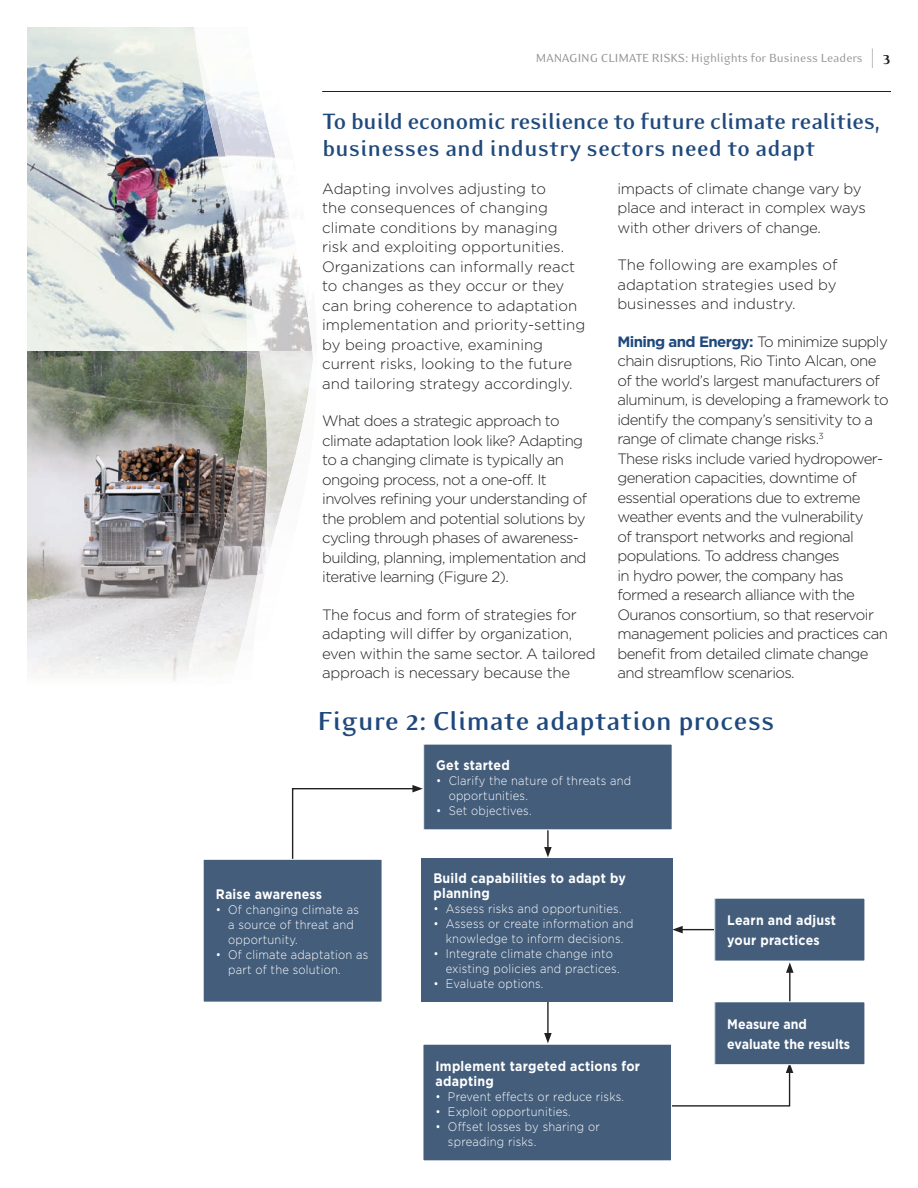
<style>
.page{position:relative;width:918px;height:1188px;background:#fff}
.page>*{position:absolute;margin:0;border:0;box-sizing:border-box;transform-origin:0 0}
.t1{font:700 30px "Eidetic Modern OT";letter-spacing:-.005em;color:#1f497d}
.t2{font:700 25.5px/27px "Eidetic Modern OT";letter-spacing:-.02em;color:#1f497d}
.t3{font:300 15px/19.5px "Gotham";letter-spacing:-.04em;color:#231f20}
.t4{font:300 15px/19.5px "Gotham";color:#231f20}
.t5{font:300 15px/19.5px "Gotham";letter-spacing:-.02em;color:#231f20}
.t6{font:700 13.8px/15px "Gotham";letter-spacing:.02em;color:#fff;scale:.9 1}
.t7{font:700 13.8px/19.5px "Gotham";color:#fff;scale:.9 1}
.t8{font:13.5px "Eidetic Modern OT";letter-spacing:-.015em;color:#939598}
.t9{font:300 12.45px/15px "Gotham";letter-spacing:.02em;color:#fff;scale:.9 1}
.s1{font-size:23.7px}
.s2{font-weight:700;font-size:18px;color:#231f20}
.s3{font-weight:700;color:#1f497d}
</style>
<div class="page">
<img style="left:27px;top:253px;width:140px;height:260px">
<img style="left:27px;top:58px;width:140px;height:195px">
<img style="left:167px;top:27px;width:22px;height:486px">
<img style="left:181px;top:27px;width:8px;height:31px">
<img style="left:189px;top:27px;width:49px;height:486px">
<img style="left:194px;top:27px;width:44px;height:31px">
<img style="left:202px;top:58px;width:36px;height:98px">
<img style="left:226px;top:156px;width:12px;height:49px">
<img style="left:235px;top:204px;width:3px;height:147px">
<img style="left:27px;top:513px;width:159px;height:168px">
<img style="left:186px;top:513px;width:34px;height:160px">
<img style="left:220px;top:513px;width:18px;height:158px">
<svg style="left:238px;top:91px;width:75px;height:564px"></svg>
<img style="left:251px;top:513px;width:49px;height:142px">
<hr style="left:322px;top:91px;width:569px;height:1px;background:#231f20">
<svg style="left:291px;top:785px;width:132px;height:74px"></svg>
<svg style="left:672px;top:1063px;width:121px;height:44px"></svg>
<hr style="left:547px;top:808px;width:2px;height:41px;background:#231f20">
<svg style="left:544px;top:847px;width:8px;height:10px"></svg>
<hr style="left:680px;top:929px;width:42px;height:1px;background:#231f20">
<svg style="left:672px;top:926px;width:11px;height:7px"></svg>
<hr style="left:547px;top:994px;width:2px;height:41px;background:#231f20">
<svg style="left:544px;top:1033px;width:8px;height:10px"></svg>
<hr style="left:789px;top:970px;width:2px;height:36px;background:#231f20">
<svg style="left:786px;top:962px;width:8px;height:11px"></svg>
<div style="left:424px;top:744px;width:248px;height:86px;background:#435d7b"></div>
<div style="left:423px;top:744px;width:249px;height:86px;border:1px solid #fff"></div>
<div style="left:203px;top:859px;width:179px;height:143px;background:#435d7b"></div>
<div style="left:203px;top:859px;width:179px;height:143px;border:1px solid #fff"></div>
<div style="left:421px;top:858px;width:251px;height:143px;background:#435d7b"></div>
<div style="left:715px;top:898px;width:150px;height:63px;background:#435d7b"></div>
<div style="left:715px;top:898px;width:150px;height:63px;border:1px solid #fff"></div>
<div style="left:715px;top:1002px;width:150px;height:63px;background:#435d7b"></div>
<div style="left:715px;top:1002px;width:150px;height:63px;border:1px solid #fff"></div>
<div style="left:423px;top:1044px;width:248px;height:117px;background:#435d7b"></div>
<div style="left:423px;top:1044px;width:249px;height:117px;border:1px solid #fff"></div>
<p class="t8" style="left:536px;top:51px;width:357px">MANAGING CLIMATE RISKS: Highlights for Business Leaders <span class="s1">|</span> <span class="s2">3</span></p>
<h2 class="t2" style="left:322px;top:108px;width:559px">To build economic resilience to future climate realities, businesses and industry sectors need to adapt</h2>
<p class="t4" style="left:322px;top:179px;width:265px">Adapting involves adjusting to<br>the consequences of changing climate conditions by managing risk and exploiting opportunities.<br>Organizations can informally react to changes as they occur or they can bring coherence to adaptation implementation and priority-setting by being proactive, examining current risks, looking to the future and tailoring strategy accordingly.</p>
<p class="t3" style="left:322px;top:411px;width:267px">What does a strategic approach to climate adaptation look like? Adapting to a changing climate is typically an ongoing process, not a one-off. It involves refining your understanding of the problem and potential solutions by cycling through phases of awareness&shy;building, planning, implementation and iterative learning (Figure 2).</p>
<p class="t5" style="left:322px;top:605px;width:275px">The focus and form of strategies for adapting will differ by organization, even within the same sector. A tailored approach is necessary because the</p>
<p class="t5" style="left:617px;top:179px;width:250px">impacts of climate change vary by place and interact in complex ways with other drivers of change.</p>
<p class="t3" style="left:617px;top:255px;width:222px;text-align:justify">The following are examples of adaptation strategies used by businesses and industry.</p>
<p class="t3" style="left:617px;top:332px;width:273px"><span class="s3">Mining and Energy:</span> To minimize supply chain disruptions, Rio Tinto Alcan, one of the world’s largest manufacturers of aluminum, is developing a framework to identify the company’s sensitivity to a range of climate change risks.<sup>3<br></sup>These risks include varied hydropower&shy;generation capacities, downtime of essential operations due to extreme weather events and the vulnerability<br>of transport networks and regional populations. To address changes<br>in hydro power, the company has formed a research alliance with the Ouranos consortium, so that reservoir management policies and practices can benefit from detailed climate change and streamflow scenarios.</p>
<p class="t1" style="left:317px;top:705px;width:459px">Figure 2: Climate adaptation process</p>
<p class="t6" style="left:436px;top:758px;width:83px">Get started</p>
<p class="t9" style="left:449px;top:773px;width:204px;text-indent:-12px">• Clarify the nature of threats and opportunities.</p>
<p class="t9" style="left:436px;top:803px;width:107px">• Set objectives.</p>
<p class="t6" style="left:216px;top:886px;width:120px">Raise awareness</p>
<p class="t9" style="left:228px;top:902px;width:147px;text-indent:-12px">• Of changing climate as a source of threat and opportunity.</p>
<p class="t9" style="left:228px;top:947px;width:157px;text-indent:-12px">• Of climate adaptation as part of the solution.</p>
<p class="t6" style="left:433px;top:870px;width:216px">Build capabilities to adapt by planning</p>
<p class="t9" style="left:433px;top:901px;width:211px">• Assess risks and opportunities.</p>
<p class="t9" style="left:433px;top:916px;width:224px;text-align:center">• Assess or create information and knowledge to inform decisions.</p>
<p class="t9" style="left:446px;top:946px;width:195px;text-indent:-12px">• Integrate climate change into existing policies and practices.</p>
<p class="t9" style="left:433px;top:976px;width:124px">• Evaluate options.</p>
<p class="t6" style="left:436px;top:1058px;width:229px">Implement targeted actions for adapting</p>
<p class="t9" style="left:436px;top:1089px;width:211px">• Prevent effects or reduce risks.</p>
<p class="t9" style="left:436px;top:1104px;width:152px">• Exploit opportunities.</p>
<p class="t9" style="left:448px;top:1119px;width:170px;text-indent:-12px">• Offset losses by sharing or spreading risks.</p>
<p class="t6" style="left:727px;top:911px;width:122px;line-height:19.5px">Learn and adjust your practices</p>
<p class="t7" style="left:727px;top:1014px;width:138px">Measure and evaluate the results</p>
</div>
